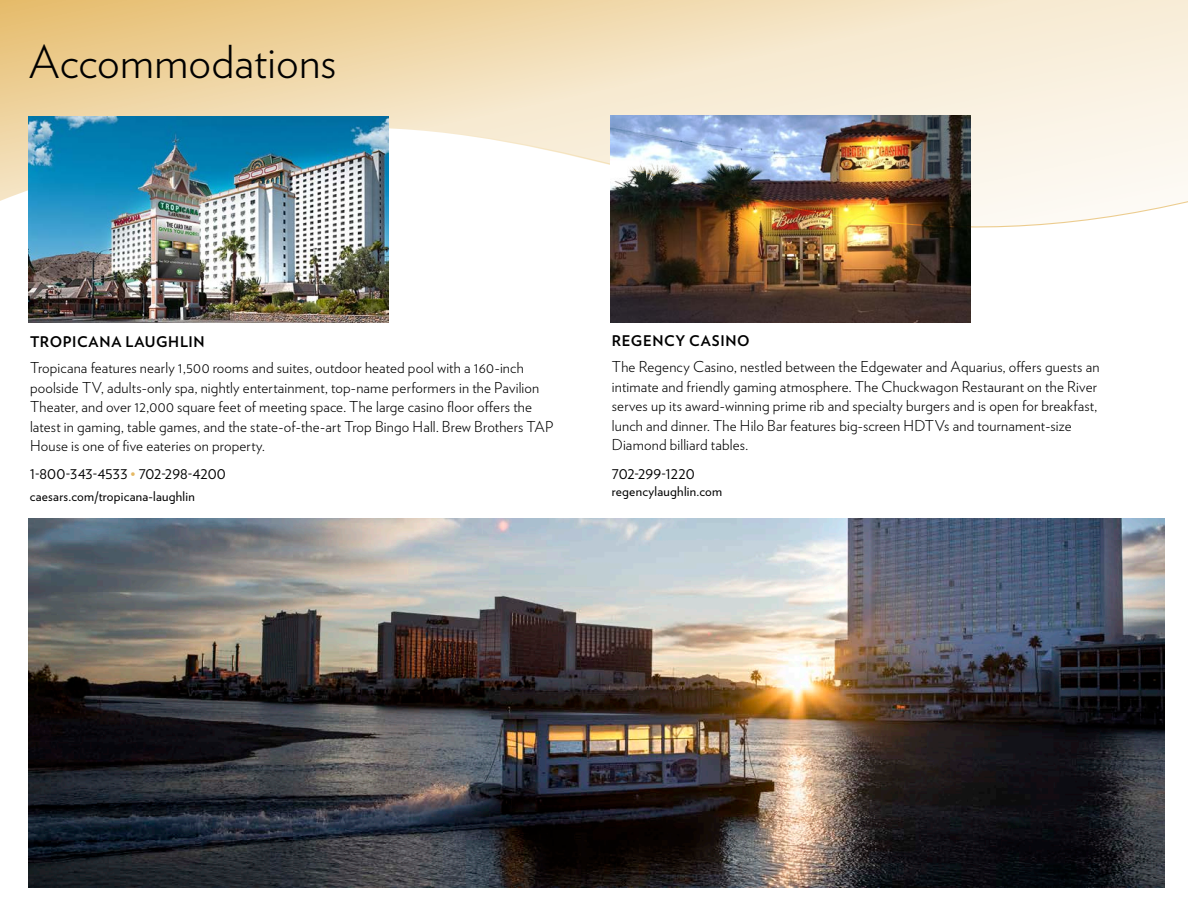
<style>
.page{position:relative;width:1188px;height:918px;background:#fff}
.page>*{position:absolute;margin:0;border:0;box-sizing:border-box;transform-origin:0 0}
.t1{font:300 45.3px "Verlag";letter-spacing:.005em;color:#000}
.Accomodations_Copy{font:300 15px/19.5px "Verlag";letter-spacing:.01em;color:#000}
.Paragraph_Header{font:700 14.7px "Verlag";letter-spacing:.045em;color:#000}
.Accomodation_Info{font:13.35px/22.2px "Verlag";letter-spacing:.015em;color:#000}
.Accomodations_Copy-2{font:13.35px/17.7px "Verlag";letter-spacing:.015em;color:#000}
.s1{color:#e5b965}
</style>
<div class="page">
<img style="left:611px;top:229px;width:360px;height:93px">
<svg style="left:0;top:0;width:1188px;height:229px;background:#e0d2b8"></svg>
<img style="left:28px;top:116px;width:360px;height:206px">
<img style="left:28px;top:519px;width:1136px;height:368px">
<p class="t1" style="left:28px;top:29px;width:310px">Accommodations</p>
<p class="Paragraph_Header" style="left:30px;top:330px;width:176px">TROPICANA LAUGHLIN</p>
<p class="Accomodations_Copy" style="left:30px;top:357px;width:525px">Tropicana features nearly 1,500 rooms and suites, outdoor heated pool with a 160-inch poolside TV, adults-only spa, nightly entertainment, top-name performers in the Pavilion Theater, and over 12,000 square feet of meeting space. The large casino floor offers the latest in gaming, table games, and the state-of-the-art Trop Bingo Hall. Brew Brothers TAP House is one of five eateries on property.</p>
<p class="Accomodation_Info" style="left:30px;top:462px;width:197px">1-800-343-4533 <span class="s1">•</span> 702-298-4200 caesars.com/tropicana-laughlin</p>
<p class="Paragraph_Header" style="left:612px;top:329px;width:139px">REGENCY CASINO</p>
<p class="Accomodations_Copy" style="left:612px;top:356px;width:489px">The Regency Casino, nestled between the Edgewater and Aquarius, offers guests an intimate and friendly gaming atmosphere. The Chuckwagon Restaurant on the River serves up its award-winning prime rib and specialty burgers and is open for breakfast, lunch and dinner. The Hilo Bar features big-screen HDTVs and tournament-size Diamond billiard tables.</p>
<p class="Accomodations_Copy-2" style="left:612px;top:464px;width:112px">702-299-1220 regencylaughlin.com</p>
</div>
